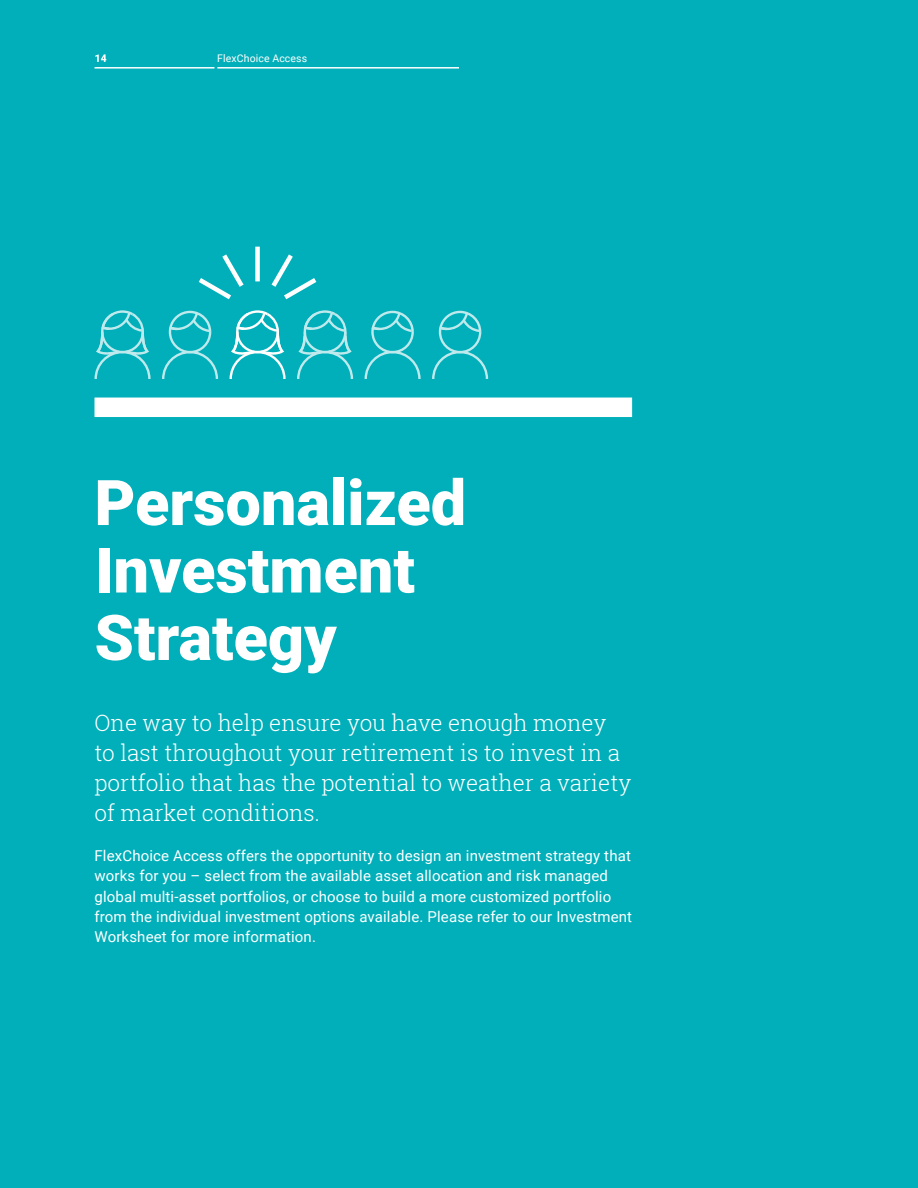
<style>
.page{position:relative;width:918px;height:1188px;background:#00afb9}
.page>*{position:absolute;margin:0;border:0;box-sizing:border-box;transform-origin:0 0}
.Header-Sans_42_45{font:900 63px/67.5px "Roboto";color:#fff}
.Body_9_13{font:300 22.5px/30px "Roboto Slab";color:#fff}
.Body_9_13-2{font:15px/20.2px "Roboto";letter-spacing:.01em;color:#fff}
.t1{font:10.5px "Roboto";letter-spacing:.01em;color:#fff}
</style>
<div class="page">
<div style="left:94px;top:398px;width:538px;height:19px;background:#fff"></div>
<svg style="left:162px;top:311px;width:56px;height:68px"></svg>
<svg style="left:432px;top:311px;width:56px;height:68px"></svg>
<svg style="left:365px;top:311px;width:56px;height:68px"></svg>
<svg style="left:94px;top:310px;width:57px;height:69px"></svg>
<svg style="left:230px;top:310px;width:56px;height:69px"></svg>
<svg style="left:297px;top:310px;width:56px;height:69px"></svg>
<svg style="left:198px;top:246px;width:119px;height:54px"></svg>
<hr style="left:94px;top:67px;width:120px;height:2px;background:#fff">
<hr style="left:217px;top:67px;width:242px;height:2px;background:#fff">
<svg style="left:95px;top:54px;width:11px;height:8px"></svg>
<p class="t1" style="left:217px;top:51px;width:91px">FlexChoice Access</p>
<p class="Header-Sans_42_45" style="left:94px;top:467px;width:373px">Personalized<br>Investment<br>Strategy</p>
<p class="Body_9_13" style="left:94px;top:707px;width:538px">One way to help ensure you have enough money to last throughout your retirement is to invest in a portfolio that has the potential to weather a variety of market conditions.</p>
<p class="Body_9_13-2" style="left:94px;top:845px;width:539px">FlexChoice Access offers the opportunity to design an investment strategy that works for you – select from the available asset allocation and risk managed global multi-asset portfolios, or choose to build a more customized portfolio from the individual investment options available. Please refer to our Investment Worksheet for more information.</p>
</div>
